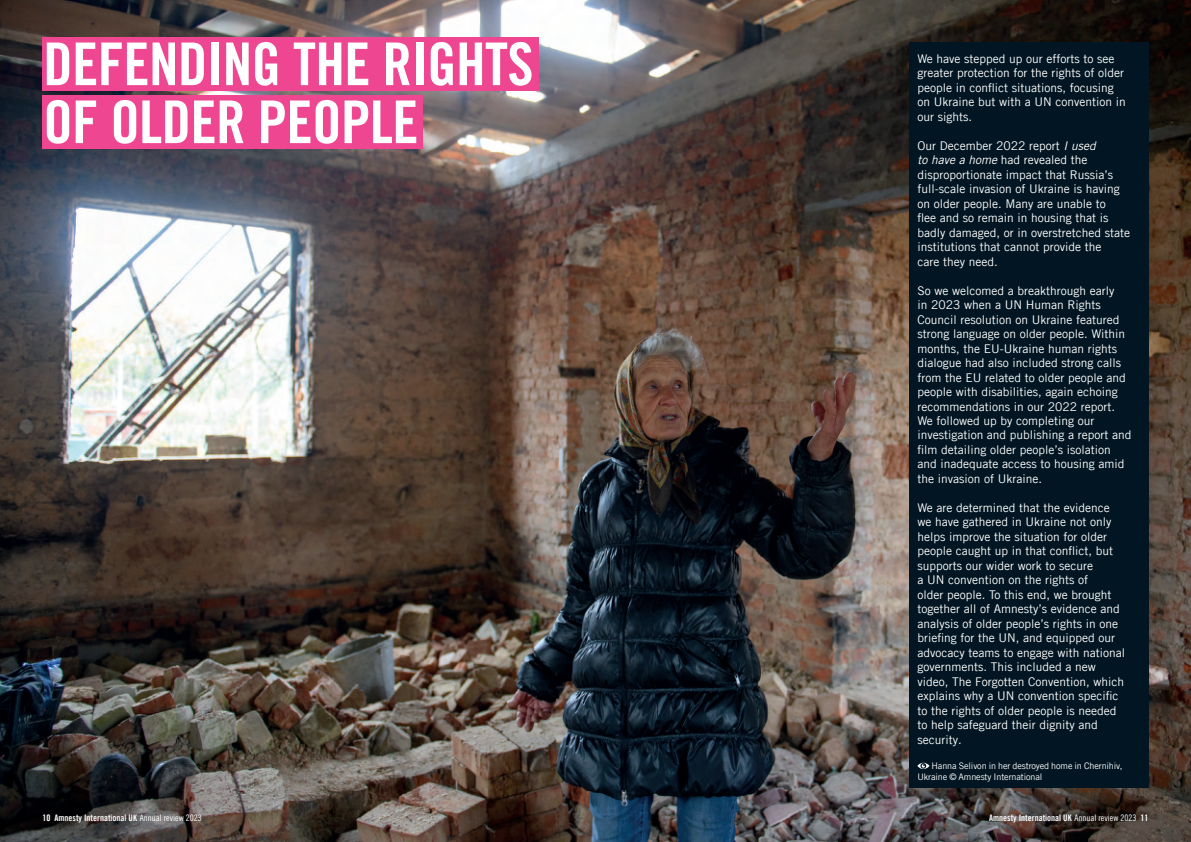
<style>
.page{position:relative;width:1191px;height:842px;background:#fff}
.page>*{position:absolute;margin:0;border:0;box-sizing:border-box;transform-origin:0 0}
.Smaller_main_heading{font:59px/58px "Amnesty Trade Gothic Bd Cn 20";letter-spacing:-.01em;color:#fff}
.t1{font:12px/14.5px "Amnesty Trade Gothic";color:#fff}
.t2{font:9px "Amnesty Trade Gothic Bd Cn 20";color:#fff}
.BODY_text_Helvetica_no_indent{font:9px/10.5px "Amnesty Trade Gothic";letter-spacing:-.01em;color:#fff}
.s1{font-style:italic}
.s2{font-family:"Amnesty Trade Gothic Cn 18"}
</style>
<div class="page">
<img style="left:0;top:0;width:1191px;height:842px">
<div style="left:909px;top:43px;width:239px;height:745px;background:#011622"></div>
<svg style="left:917px;top:762px;width:12px;height:8px"></svg>
<svg style="left:984px;top:809px;width:168px;height:18px;background:#3b322e"></svg>
<div style="left:43px;top:37px;width:496px;height:54px;background:#ee4690"></div>
<div style="left:43px;top:95px;width:380px;height:54px;background:#ee4690"></div>
<p class="Smaller_main_heading" style="left:43px;top:35px;width:492px">DEFENDING THE RIGHTS<br>OF OLDER PEOPLE</p>
<p class="t1" style="left:917px;top:51px;width:210px">We have stepped up our efforts to see greater protection for the rights of older people in conflict situations, focusing on Ukraine but with a UN convention in our sights.</p>
<p class="t1" style="left:917px;top:138px;width:214px">Our December 2022 report <span class="s1">I used<br>to have a home</span> had revealed the disproportionate impact that Russia’s full-scale invasion of Ukraine is having on older people. Many are unable to<br>flee and so remain in housing that is badly damaged, or in overstretched state institutions that cannot provide the<br>care they need.</p>
<p class="t1" style="left:917px;top:283px;width:216px">So we welcomed a breakthrough early<br>in 2023 when a UN Human Rights Council resolution on Ukraine featured strong language on older people. Within months, the EU-Ukraine human rights dialogue had also included strong calls from the EU related to older people and people with disabilities, again echoing recommendations in our 2022 report.<br>We followed up by completing our investigation and publishing a report and film detailing older people’s isolation and inadequate access to housing amid the invasion of Ukraine.</p>
<p class="t1" style="left:917px;top:500px;width:209px">We are determined that the evidence we have gathered in Ukraine not only helps improve the situation for older people caught up in that conflict, but supports our wider work to secure<br>a UN convention on the rights of<br>older people. To this end, we brought together all of Amnesty’s evidence and analysis of older people’s rights in one briefing for the UN, and equipped our advocacy teams to engage with national governments. This included a new video, The Forgotten Convention, which explains why a UN convention specific to the rights of older people is needed to help safeguard their dignity and security.</p>
<p class="BODY_text_Helvetica_no_indent" style="left:917px;top:760px;width:207px;text-indent:14px">Hanna Selivon in her destroyed home in Chernihiv,<br>Ukraine © Amnesty International</p>
<p class="t2" style="left:43px;top:812px;width:161px">10 Amnesty International UK <span class="s2">Annual review 2023</span></p>
<p class="t2" style="left:989px;top:812px;width:161px">Amnesty International UK <span class="s2">Annual review 2023</span> 11</p>
</div>
